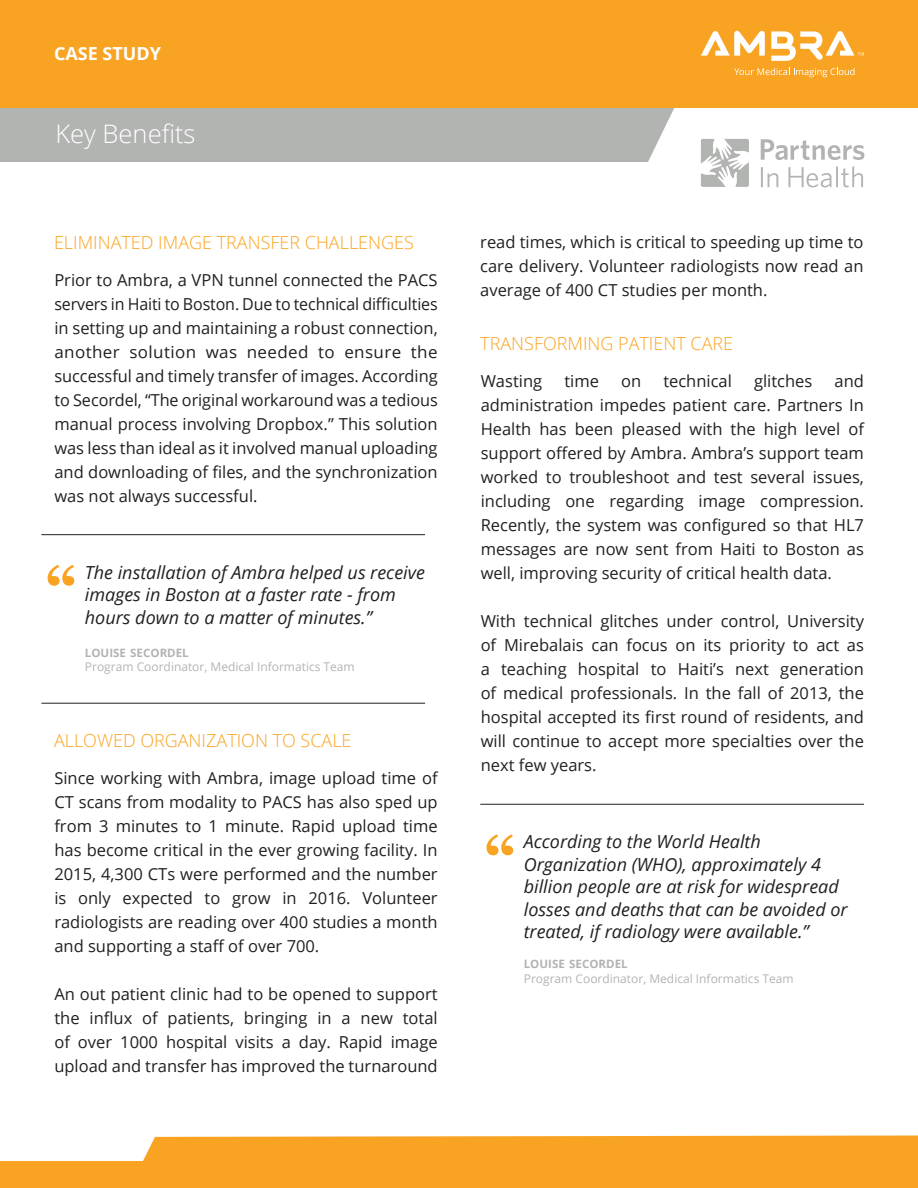
<style>
.page{position:relative;width:918px;height:1188px;background:#fff}
.page>*{position:absolute;margin:0;border:0;box-sizing:border-box;transform-origin:0 0}
.t1{font:300 25.5px "Open Sans";color:#fff}
.t2{font:italic 18px/22.5px "Open Sans";color:#231f20}
.t3{font:300 18px "Open Sans";color:#faa422}
.t4{font:700 18px "Open Sans";color:#fff}
.t5{font:16.5px/24px "Open Sans";color:#231f20;text-align:justify}
.t6{font:12px "Open Sans";color:#b3b4b2}
.t7{font:700 11.55px "Open Sans";color:#b3b4b2}
</style>
<div class="page">
<div style="left:0;top:108px;width:674px;height:54px;background:#b2b4b2"></div>
<div style="left:0;top:0;width:918px;height:108px;background:#f9a323"></div>
<svg style="left:701px;top:30px;width:64px;height:26px"></svg>
<svg style="left:771px;top:31px;width:93px;height:30px"></svg>
<svg style="left:734px;top:68px;width:120px;height:9px"></svg>
<svg style="left:0;top:1135px;width:918px;height:53px;background:#f9ac38"></svg>
<svg style="left:487px;top:834px;width:26px;height:21px"></svg>
<svg style="left:48px;top:565px;width:26px;height:21px"></svg>
<hr style="left:480px;top:804px;width:384px;height:1px;background:#231f20">
<hr style="left:41px;top:534px;width:384px;height:1px;background:#231f20">
<hr style="left:41px;top:703px;width:384px;height:1px;background:#231f20">
<svg style="left:701px;top:139px;width:48px;height:48px"></svg>
<svg style="left:761px;top:139px;width:103px;height:48px"></svg>
<p class="t4" style="left:54px;top:41px;width:109px">CASE STUDY</p>
<p class="t1" style="left:56px;top:116px;width:142px">Key Benefits</p>
<p class="t3" style="left:54px;top:230px;width:361px">ELIMINATED IMAGE TRANSFER CHALLENGES</p>
<p class="t5" style="left:54px;top:268px;width:385px">Prior to Ambra, a VPN tunnel connected the PACS servers in Haiti to Boston. Due to technical difficulties in setting up and maintaining a robust connection, another solution was needed to ensure the successful and timely transfer of images. According to Secordel, “The original workaround was a tedious manual process involving Dropbox.” This solution was less than ideal as it involved manual uploading and downloading of files, and the synchronization was not always successful.</p>
<p class="t2" style="left:85px;top:560px;width:342px">The installation of Ambra helped us receive images in Boston at a faster rate - from hours down to a matter of minutes.”</p>
<p class="t7" style="left:85px;top:644px;width:105px">LOUISE SECORDEL</p>
<p class="t6" style="left:85px;top:658px;width:271px">Program Coordinator, Medical Informatics Team</p>
<p class="t3" style="left:54px;top:729px;width:299px">ALLOWED ORGANIZATION TO SCALE</p>
<p class="t5" style="left:54px;top:766px;width:385px">Since working with Ambra, image upload time of CT scans from modality to PACS has also sped up from 3 minutes to 1 minute. Rapid upload time has become critical in the ever growing facility. In 2015, 4,300 CTs were performed and the number is only expected to grow in 2016. Volunteer radiologists are reading over 400 studies a month and supporting a staff of over 700.</p>
<p class="t5" style="left:54px;top:982px;width:385px">An out patient clinic had to be opened to support the influx of patients, bringing in a new total of over 1000 hospital visits a day. Rapid image upload and transfer has improved the turnaround</p>
<p class="t5" style="left:480px;top:230px;width:385px">read times, which is critical to speeding up time to care delivery. Volunteer radiologists now read an average of 400 CT studies per month.</p>
<p class="t3" style="left:480px;top:331px;width:254px">TRANSFORMING PATIENT CARE</p>
<p class="t5" style="left:481px;top:368px;width:385px;text-indent:354px">and administration impedes patient care. Partners In Health has been pleased with the high level of support offered by Ambra. Ambra’s support team worked to troubleshoot and test several issues, including one regarding image compression.<br>Recently, the system was configured so that HL7 messages are now sent from Haiti to Boston as well, improving security of critical health data.</p>
<p class="t5" style="left:481px;top:608px;width:385px">With technical glitches under control, University of Mirebalais can focus on its priority to act as a teaching hospital to Haiti’s next generation of medical professionals. In the fall of 2013, the hospital accepted its first round of residents, and will continue to accept more specialties over the next few years.</p>
<p class="t5" style="left:481px;top:368px;width:63px">Wasting</p>
<p class="t5" style="left:564px;top:368px;width:36px">time</p>
<p class="t5" style="left:621px;top:368px;width:22px">on</p>
<p class="t5" style="left:663px;top:368px;width:70px">technical</p>
<p class="t5" style="left:754px;top:368px;width:60px">glitches</p>
<p class="t2" style="left:524px;top:830px;width:325px">According to the World Health Organization (WHO), approximately 4 billion people are at risk for widespread losses and deaths that can be avoided or treated, if radiology were available.”</p>
<p class="t7" style="left:524px;top:956px;width:105px">LOUISE SECORDEL</p>
<p class="t6" style="left:524px;top:970px;width:271px">Program Coordinator, Medical Informatics Team</p>
</div>
